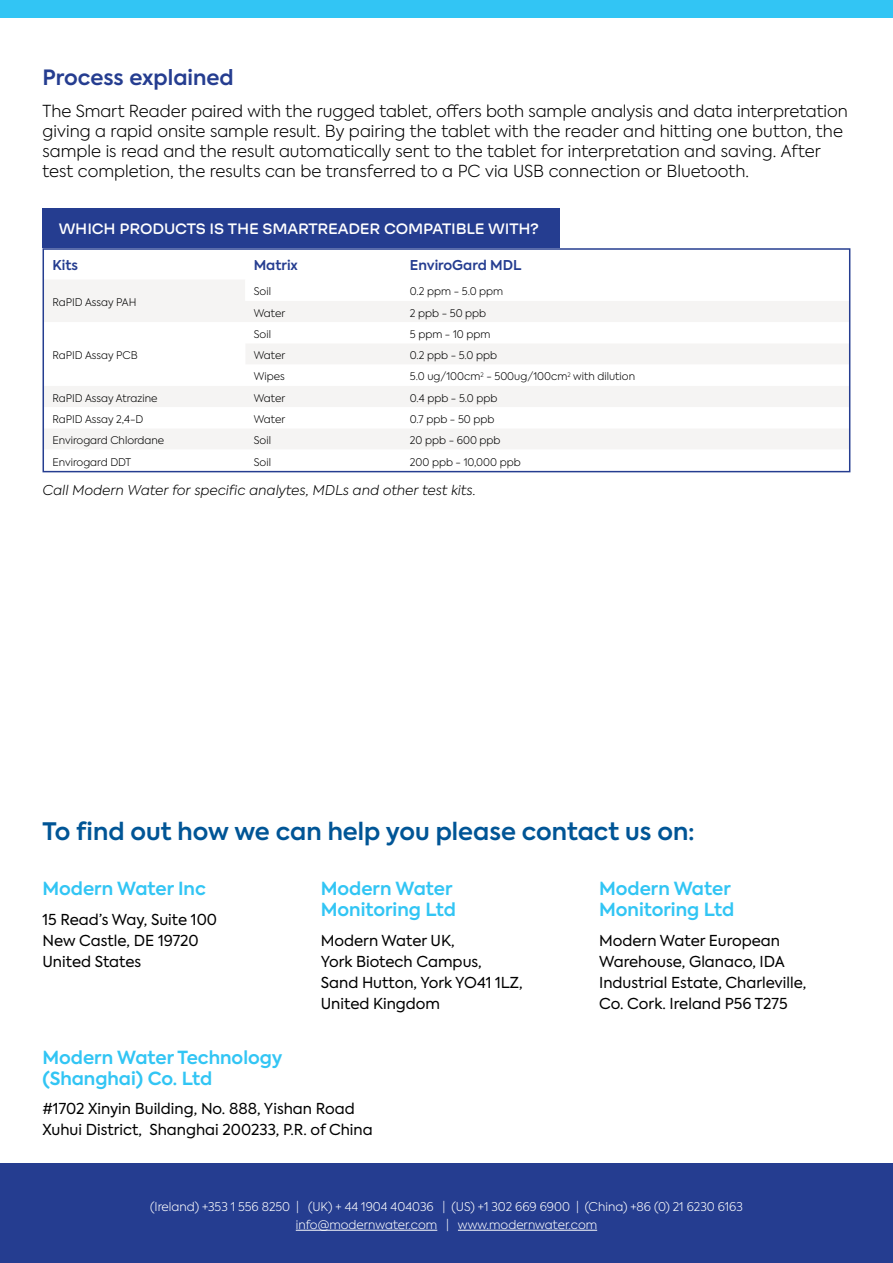
<style>
.page{position:relative;width:893px;height:1263px;background:#fff}
.page>*{position:absolute;margin:0;border:0;box-sizing:border-box;transform-origin:0 0}
.t1{font:600 24px "Axiforma";color:#005596}
.t2{font:600 21px "Axiforma";color:#253d90}
.t3{font:600 18px/21px "Axiforma";color:#32c5f4}
.t4{font:300 16.5px/19.8px "Axiforma";color:#000}
.t5{font:15px/21px "Axiforma";color:#000}
.t6{font:italic 300 13.5px "Axiforma";letter-spacing:.01em;color:#000}
.t7{font:700 13.5px "Ulm Grotesk";letter-spacing:-.01em;color:#fff}
.t8{font:600 13.5px "Axiforma";color:#253d90}
.t9{font:300 12px/18px "Axiforma";color:#fff;text-align:center}
.t10{font:300 10.5px "Axiforma";color:#000}
</style>
<div class="page">
<svg style="left:655px;top:17px;width:24px;height:1px"></svg>
<div style="left:0;top:0;width:893px;height:17px;background:#32c5f4"></div>
<svg style="left:46px;top:280px;width:801px;height:169px"></svg>
<div style="left:43px;top:248px;width:807px;height:224px;border:2px solid #253d90"></div>
<div style="left:43px;top:209px;width:517px;height:39px;background:#253d90"></div>
<div style="left:0;top:1163px;width:893px;height:100px;background:#253d90"></div>
<hr style="left:296px;top:1230px;width:141px;height:1px;background:#fff">
<hr style="left:458px;top:1230px;width:139px;height:1px;background:#fff">
<p class="t2" style="left:43px;top:63px;width:193px">Process explained</p>
<p class="t4" style="left:43px;top:101px;width:807px">The Smart Reader paired with the rugged tablet, offers both sample analysis and data interpretation giving a rapid onsite sample result. By pairing the tablet with the reader and hitting one button, the sample is read and the result automatically sent to the tablet for interpretation and saving. After test completion, the results can be transferred to a PC via USB connection or Bluetooth.</p>
<p class="t7" style="left:59px;top:220px;width:481px">WHICH PRODUCTS IS THE SMARTREADER COMPATIBLE WITH?</p>
<p class="t8" style="left:53px;top:256px;width:27px">Kits</p>
<p class="t8" style="left:254px;top:256px;width:46px">Matrix</p>
<p class="t8" style="left:410px;top:256px;width:113px">EnviroGard MDL</p>
<p class="t10" style="left:53px;top:295px;width:85px">RaPID Assay PAH</p>
<p class="t10" style="left:254px;top:285px;width:19px">Soil</p>
<p class="t10" style="left:410px;top:285px;width:95px">0.2 ppm - 5.0 ppm</p>
<p class="t10" style="left:254px;top:306px;width:33px">Water</p>
<p class="t10" style="left:410px;top:306px;width:78px">2 ppb - 50 ppb</p>
<p class="t10" style="left:53px;top:349px;width:87px">RaPID Assay PCB</p>
<p class="t10" style="left:254px;top:327px;width:19px">Soil</p>
<p class="t10" style="left:410px;top:327px;width:82px">5 ppm - 10 ppm</p>
<p class="t10" style="left:254px;top:349px;width:33px">Water</p>
<p class="t10" style="left:410px;top:349px;width:89px">0.2 ppb - 5.0 ppb</p>
<p class="t10" style="left:254px;top:370px;width:32px">Wipes</p>
<p class="t10" style="left:410px;top:370px;width:227px">5.0 ug/100cm<sup>2</sup> - 500ug/100cm<sup>2</sup> with dilution</p>
<p class="t10" style="left:53px;top:391px;width:106px">RaPID Assay Atrazine</p>
<p class="t10" style="left:254px;top:391px;width:33px">Water</p>
<p class="t10" style="left:410px;top:391px;width:89px">0.4 ppb - 5.0 ppb</p>
<p class="t10" style="left:53px;top:412px;width:92px">RaPID Assay 2,4-D</p>
<p class="t10" style="left:254px;top:412px;width:33px">Water</p>
<p class="t10" style="left:410px;top:412px;width:86px">0.7 ppb - 50 ppb</p>
<p class="t10" style="left:53px;top:434px;width:113px">Envirogard Chlordane</p>
<p class="t10" style="left:254px;top:434px;width:19px">Soil</p>
<p class="t10" style="left:410px;top:434px;width:92px">20 ppb - 600 ppb</p>
<p class="t10" style="left:53px;top:455px;width:80px">Envirogard DDT</p>
<p class="t10" style="left:254px;top:455px;width:19px">Soil</p>
<p class="t10" style="left:410px;top:455px;width:112px">200 ppb - 10,000 ppb</p>
<p class="t6" style="left:43px;top:482px;width:435px">Call Modern Water for specific analytes, MDLs and other test kits.</p>
<h1 class="t1" style="left:43px;top:815px;width:654px">To find out how we can help you please contact us on:</h1>
<p class="t3" style="left:43px;top:878px;width:165px">Modern Water Inc</p>
<p class="t5" style="left:43px;top:909px;width:176px">15 Read’s Way, Suite 100<br>New Castle, DE 19720<br>United States</p>
<p class="t3" style="left:321px;top:878px;width:137px">Modern Water<br>Monitoring Ltd</p>
<p class="t5" style="left:321px;top:930px;width:203px">Modern Water UK,<br>York Biotech Campus,<br>Sand Hutton, York YO41 1LZ,<br>United Kingdom</p>
<p class="t3" style="left:599px;top:878px;width:137px">Modern Water<br>Monitoring Ltd</p>
<p class="t5" style="left:599px;top:930px;width:209px">Modern Water European<br>Warehouse, Glanaco, IDA<br>Industrial Estate, Charleville,<br>Co. Cork. Ireland P56 T275</p>
<p class="t3" style="left:43px;top:1047px;width:242px">Modern Water Technology (Shanghai) Co. Ltd</p>
<p class="t5" style="left:43px;top:1099px;width:332px">#1702 Xinyin Building, No. 888, Yishan Road<br>Xuhui District, Shanghai 200233, P.R. of China</p>
<p class="t9" style="left:150px;top:1197px;width:594px">(Ireland) +353 1 556 8250 | (UK) + 44 1904 404036 | (US) +1 302 669 6900 | (China) +86 (0) 21 6230 6163 info@modernwater.com | www.modernwater.com</p>
</div>
